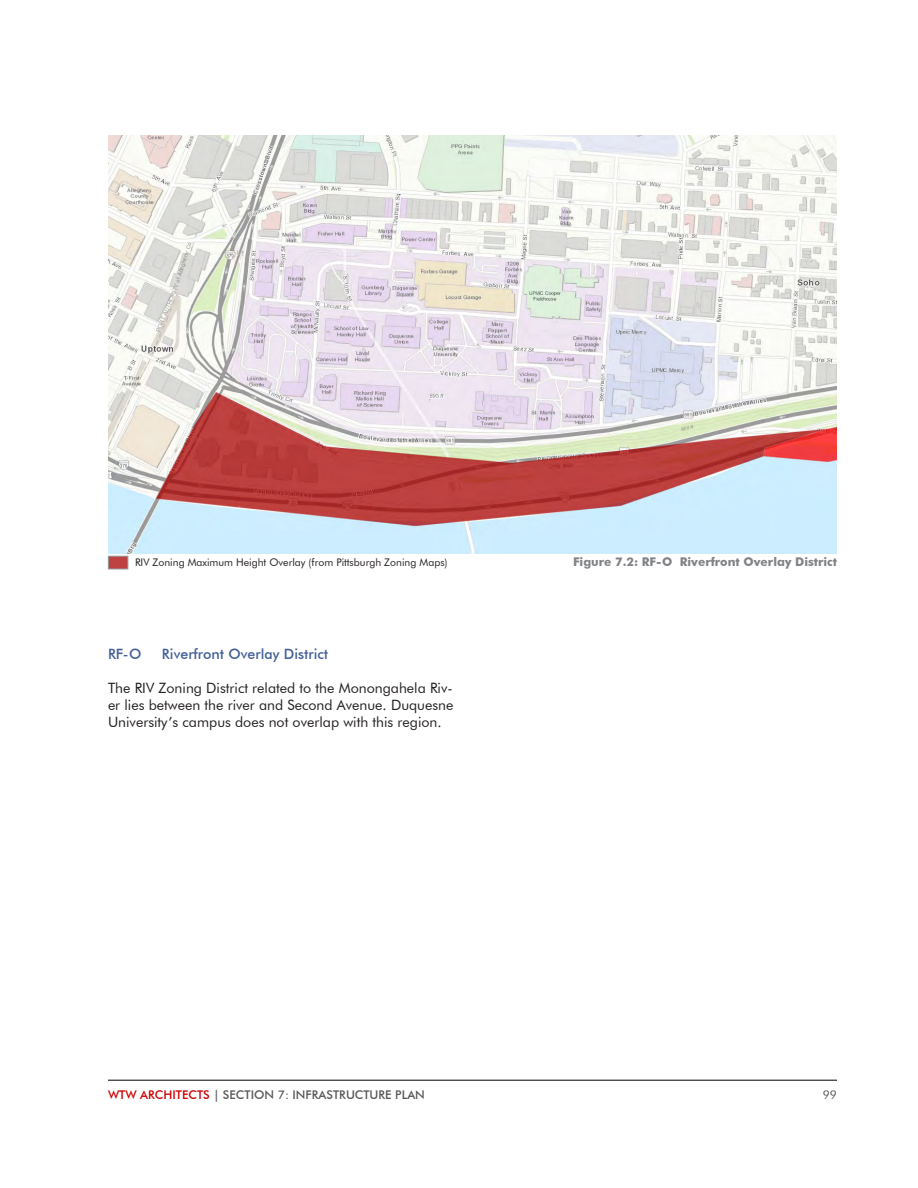
<style>
.page{position:relative;width:918px;height:1188px;background:#fff}
.page>*{position:absolute;margin:0;border:0;box-sizing:border-box;transform-origin:0 0}
.t1{font:14.25px/17.1px "Futura BT";color:#231f20;text-align:justify}
.Paragraph_Heading{font:500 14.25px "Futura BT";color:#435f97}
.t2{font:500 12px "Futura BT";color:#57585a}
.Caption_R{font:700 12px "Futura BT";color:#808285}
.t3{font:12px "Futura BT";color:#57585a}
.Legend{font:10.5px "Futura BT";color:#231f20}
.s1{color:#c00}
</style>
<div class="page">
<hr style="left:108px;top:1080px;width:729px;height:1px;background:#000">
<img style="left:108px;top:135px;width:729px;height:419px">
<div style="left:108px;top:556px;width:20px;height:13px;background:#be4242;border:1px solid #939598"></div>
<p class="Legend" style="left:135px;top:555px;width:314px">RIV Zoning Maximum Height Overlay (from Pittsburgh Zoning Maps)</p>
<p class="Caption_R" style="left:573px;top:554px;width:265px">Figure 7.2: RF-O Riverfront Overlay District</p>
<p class="Paragraph_Heading" style="left:108px;top:645px;width:35px">RF-O</p>
<p class="Paragraph_Heading" style="left:162px;top:645px;width:168px">Riverfront Overlay District</p>
<p class="t1" style="left:108px;top:679px;width:347px">The RIV Zoning District related to the Monongahela Riv&shy;er lies between the river and Second Avenue. Duquesne University’s campus does not overlap with this region.</p>
<p class="t2" style="left:108px;top:1087px;width:318px"><span class="s1">WTW ARCHITECTS</span> | SECTION 7: INFRASTRUCTURE PLAN</p>
<p class="t3" style="left:823px;top:1087px;width:16px">99</p>
</div>
